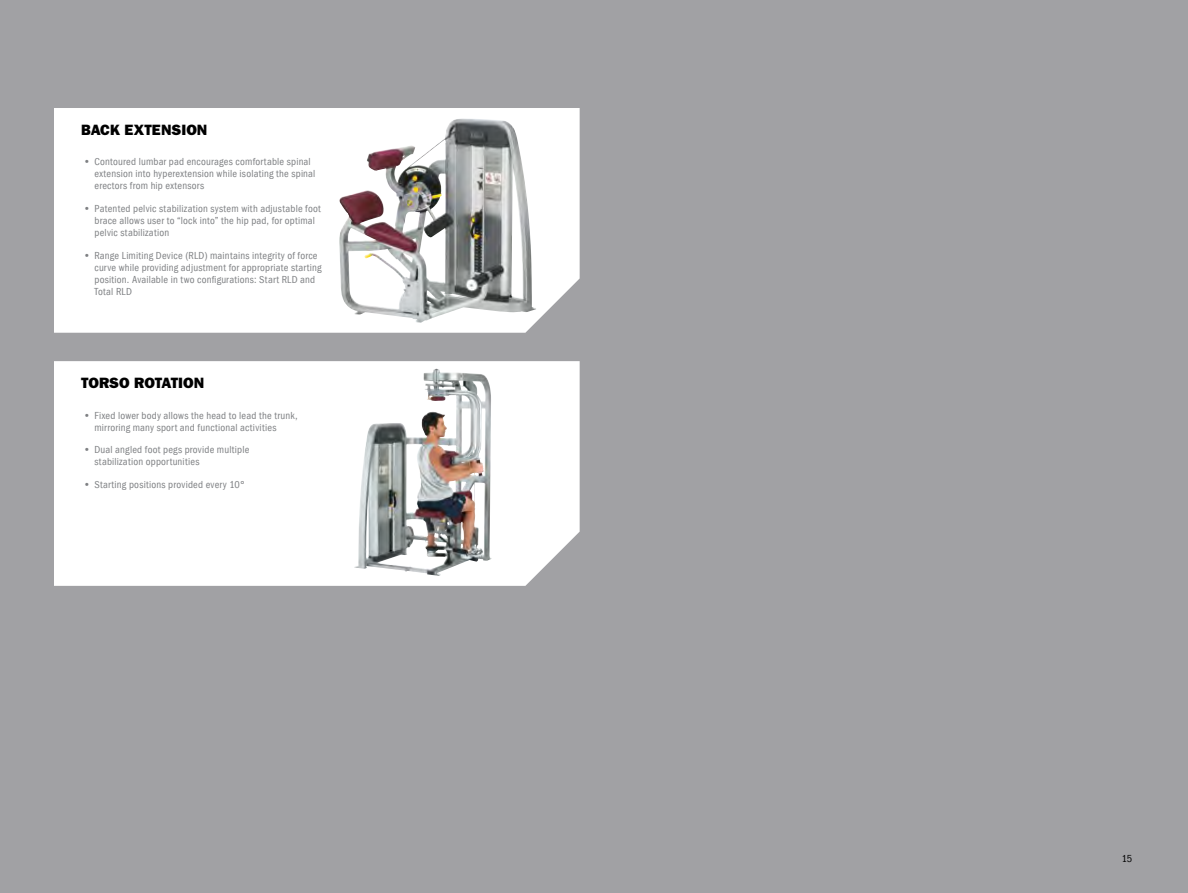
<style>
.page{position:relative;width:1188px;height:893px;background:#a1a1a4}
.page>*{position:absolute;margin:0;border:0;box-sizing:border-box;transform-origin:0 0}
.t1{font:15px "ITC Franklin Gothic Std Hvy";color:#000}
.t2{font:condensed 10.5px/12px "Franklin Gothic";letter-spacing:.02em;color:#7e8083}
.t3{font:condensed 10.5px "Franklin Gothic";color:#000}
.s1{font-family:"ITC Franklin Gothic Std";font-weight:600;font-stretch:normal}
</style>
<div class="page">
<div style="left:54px;top:108px;width:526px;height:225px;background:#fff"></div>
<svg style="left:54px;top:361px;width:526px;height:225px;background:#f9f8f8"></svg>
<img style="left:338px;top:118px;width:198px;height:205px">
<img style="left:354px;top:369px;width:102px;height:202px">
<h1 class="t1" style="left:81px;top:121px;width:128px">BACK EXTENSION</h1>
<p class="t2" style="left:95px;top:156px;width:222px;text-indent:-11px"><span class="s1">•</span> Contoured lumbar pad encourages comfortable spinal extension into hyperextension while isolating the spinal erectors from hip extensors</p>
<p class="t2" style="left:95px;top:203px;width:228px;text-indent:-11px"><span class="s1">•</span> Patented pelvic stabilization system with adjustable foot brace allows user to “lock into” the hip pad, for optimal pelvic stabilization</p>
<p class="t2" style="left:95px;top:250px;width:229px;text-indent:-11px"><span class="s1">•</span> Range Limiting Device (RLD) maintains integrity of force curve while providing adjustment for appropriate starting position. Available in two configurations: Start RLD and Total RLD</p>
<h1 class="t1" style="left:81px;top:374px;width:125px">TORSO ROTATION</h1>
<p class="t2" style="left:95px;top:409px;width:205px;text-indent:-11px"><span class="s1">•</span> Fixed lower body allows the head to lead the trunk, mirroring many sport and functional activities</p>
<p class="t2" style="left:95px;top:444px;width:156px;text-indent:-11px"><span class="s1">•</span> Dual angled foot pegs provide multiple stabilization opportunities</p>
<p class="t2" style="left:84px;top:479px;width:163px"><span class="s1">•</span> Starting positions provided every 10°</p>
<p class="t3" style="left:1122px;top:852px;width:12px">15</p>
</div>
